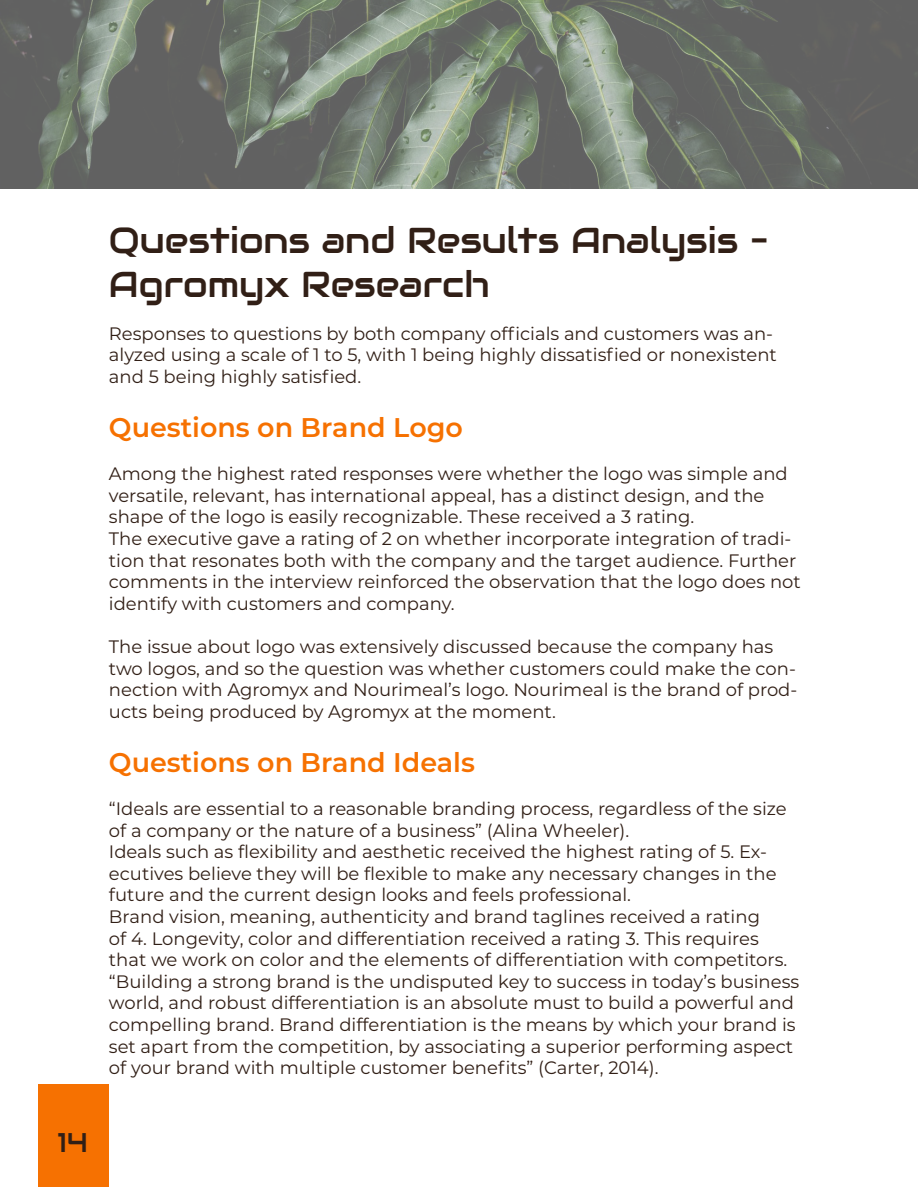
<style>
.page{position:relative;width:918px;height:1188px;background:#fff}
.page>*{position:absolute;margin:0;border:0;box-sizing:border-box;transform-origin:0 0}
.t1{font:36px/43.2px "Audiowide";color:#311f16}
.t2{font:600 27px "Montserrat";color:#f67101}
.t3{font:27px "Audiowide";color:#311f16}
.t4{font:18px/21.6px "Montserrat";color:#311f16}
</style>
<div class="page">
<img style="left:0;top:0;width:918px;height:189px">
<div style="left:39px;top:1084px;width:70px;height:103px;background:#f67101"></div>
<p class="t3" style="left:58px;top:1125px;width:32px">14</p>
<p class="t1" style="left:109px;top:219px;width:661px">Questions and Results Analysis –<br>Agromyx Research</p>
<p class="t4" style="left:109px;top:322px;width:669px">Responses to questions by both company officials and customers was an&shy;alyzed using a scale of 1 to 5, with 1 being highly dissatisfied or nonexistent and 5 being highly satisfied.</p>
<p class="t2" style="left:109px;top:408px;width:355px">Questions on Brand Logo</p>
<p class="t4" style="left:109px;top:462px;width:680px">Among the highest rated responses were whether the logo was simple and versatile, relevant, has international appeal, has a distinct design, and the shape of the logo is easily recognizable. These received a 3 rating.</p>
<p class="t4" style="left:109px;top:527px;width:693px">The executive gave a rating of 2 on whether incorporate integration of tradi&shy;tion that resonates both with the company and the target audience. Further comments in the interview reinforced the observation that the logo does not identify with customers and company.</p>
<p class="t4" style="left:109px;top:635px;width:690px">The issue about logo was extensively discussed because the company has two logos, and so the question was whether customers could make the con&shy;nection with Agromyx and Nourimeal’s logo. Nourimeal is the brand of prod&shy;ucts being produced by Agromyx at the moment.</p>
<p class="t2" style="left:109px;top:743px;width:368px">Questions on Brand Ideals</p>
<p class="t4" style="left:109px;top:797px;width:679px">“Ideals are essential to a reasonable branding process, regardless of the size of a company or the nature of a business” (Alina Wheeler).</p>
<p class="t4" style="left:109px;top:840px;width:669px">Ideals such as flexibility and aesthetic received the highest rating of 5. Ex&shy;ecutives believe they will be flexible to make any necessary changes in the future and the current design looks and feels professional.</p>
<p class="t4" style="left:109px;top:905px;width:692px">Brand vision, meaning, authenticity and brand taglines received a rating<br>of 4. Longevity, color and differentiation received a rating 3. This requires that we work on color and the elements of differentiation with competitors. “Building a strong brand is the undisputed key to success in today’s business world, and robust differentiation is an absolute must to build a powerful and compelling brand. Brand differentiation is the means by which your brand is set apart from the competition, by associating a superior performing aspect of your brand with multiple customer benefits” (Carter, 2014).</p>
</div>
